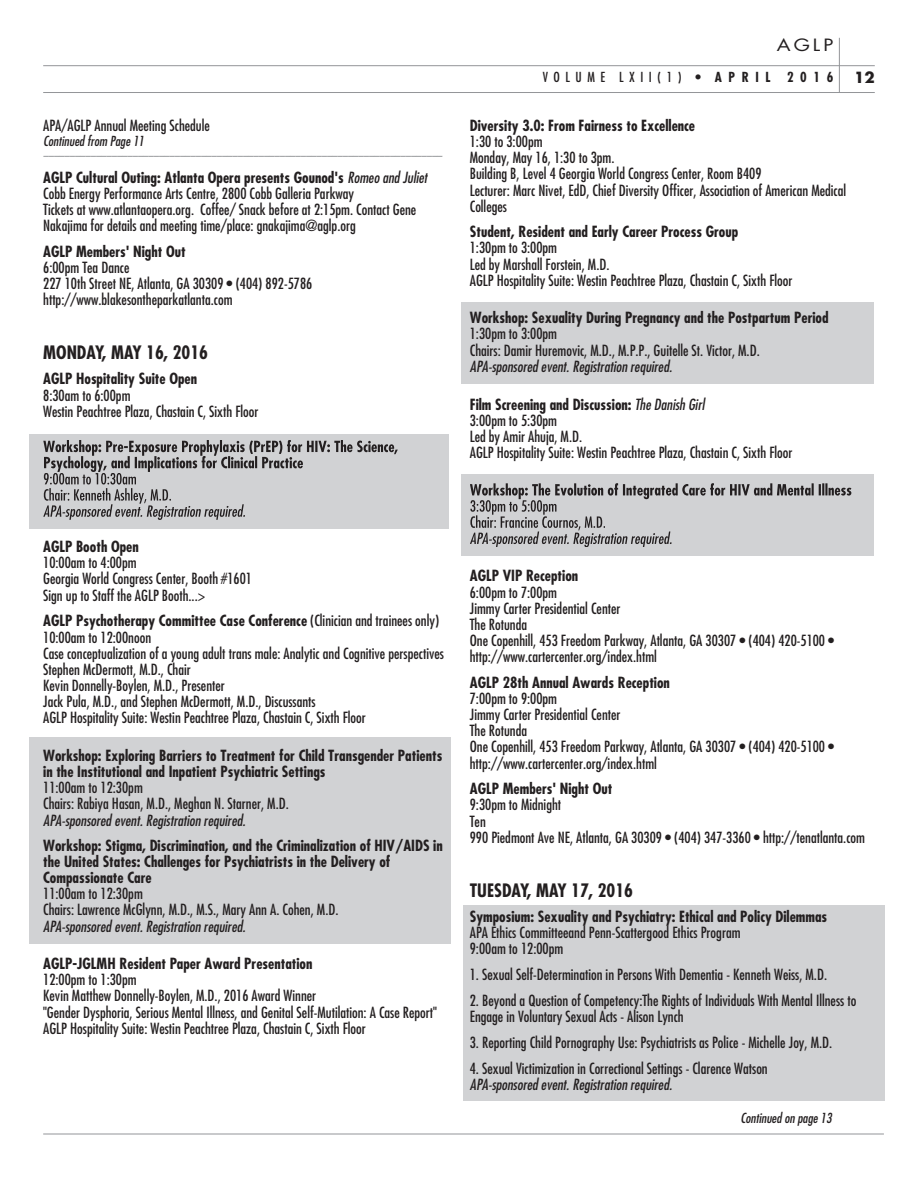
<style>
.page{position:relative;width:918px;height:1188px;background:#fff}
.page>*{position:absolute;margin:0;border:0;box-sizing:border-box;transform-origin:0 0}
.t1{font:700 condensed 18px "Futura";color:#231f20}
.t2{font:16.5px "Futura";color:#231f20;scale:1.2 1}
.t3{font:condensed 15px/16.2px "Futura";color:#231f20}
.t4{font:700 condensed 15px/16px "Futura";color:#231f20}
.t5{font:italic condensed 15px "Futura";color:#231f20}
.t6{font:700 15px "Futura";color:#231f20}
.t7{font:italic condensed 13.5px "Futura";color:#231f20}
.t8{font:condensed 13.5px "Futura";letter-spacing:.41em;color:#231f20}
.t9{font:italic condensed 10.5px "Futura";color:#808285}
.s1{font-weight:700}
.s2{font-style:italic}
</style>
<div class="page">
<div style="left:29px;top:738px;width:421px;height:206px;background:#d1d2d4"></div>
<div style="left:461px;top:302px;width:412px;height:82px;background:#d1d2d4"></div>
<div style="left:464px;top:905px;width:421px;height:195px;background:#d1d2d4"></div>
<hr style="left:43px;top:92px;width:832px;height:1px;background:#939598">
<hr style="left:43px;top:65px;width:832px;height:1px;background:#939598">
<hr style="left:839px;top:38px;width:1px;height:55px;background:#939598">
<hr style="left:43px;top:1134px;width:841px;height:1px;background:#939598">
<div style="left:461px;top:474px;width:412px;height:82px;background:#d1d2d4"></div>
<svg style="left:470px;top:483px;width:124px;height:64px"></svg>
<div style="left:29px;top:434px;width:419px;height:95px;background:#d1d2d4"></div>
<svg style="left:43px;top:440px;width:117px;height:80px"></svg>
<p class="t3" style="left:43px;top:117px;width:168px">APA/AGLP Annual Meeting Schedule</p>
<p class="t7" style="left:43px;top:133px;width:103px">Continued from Page 11</p>
<p class="t9" style="left:43px;top:149px;width:400px">––––––––––––––––––––––––––––––––––––––––––––––––––––––––––––––––––––––––––––</p>
<p class="t3" style="left:43px;top:169px;width:385px"><span class="s1">AGLP Cultural Outing: Atlanta Opera presents Gounod's</span> <span class="s2">Romeo and Juliet </span>Cobb Energy Performance Arts Centre, 2800 Cobb Galleria Parkway<br>Tickets at www.atlantaopera.org. Coffee/ Snack before at 2:15pm. Contact Gene Nakajima for details and meeting time/place: gnakajima@aglp.org</p>
<p class="t4" style="left:43px;top:243px;width:144px">AGLP Members' Night Out</p>
<p class="t3" style="left:43px;top:259px;width:271px">6:00pm Tea Dance<br>227 10th Street NE, Atlanta, GA 30309 • (404) 892-5786 http://www.blakesontheparkatlanta.com</p>
<p class="t1" style="left:43px;top:341px;width:166px">MONDAY, MAY 16, 2016</p>
<p class="t4" style="left:43px;top:371px;width:155px">AGLP Hospitality Suite Open</p>
<p class="t3" style="left:43px;top:387px;width:217px">8:30am to 6:00pm<br>Westin Peachtree Plaza, Chastain C, Sixth Floor</p>
<p class="t2" style="left:777px;top:34px;width:49px">AGLP</p>
<p class="t8" style="left:543px;top:68px;width:292px">VOLUME LXII(1) • <span class="s1">APRIL 2016</span></p>
<p class="t6" style="left:854px;top:67px;width:22px">12</p>
<p class="t4" style="left:470px;top:117px;width:227px">Diversity 3.0: From Fairness to Excellence</p>
<p class="t3" style="left:470px;top:133px;width:378px">1:30 to 3:00pm<br>Monday, May 16, 1:30 to 3pm.<br>Building B, Level 4 Georgia World Congress Center, Room B409<br>Lecturer: Marc Nivet, EdD, Chief Diversity Officer, Association of American Medical Colleges</p>
<p class="t4" style="left:470px;top:224px;width:270px">Student, Resident and Early Career Process Group</p>
<p class="t3" style="left:470px;top:239px;width:324px">1:30pm to 3:00pm<br>Led by Marshall Forstein, M.D.<br>AGLP Hospitality Suite: Westin Peachtree Plaza, Chastain C, Sixth Floor</p>
<p class="t4" style="left:470px;top:310px;width:360px">Workshop: Sexuality During Pregnancy and the Postpartum Period</p>
<p class="t3" style="left:470px;top:325px;width:291px">1:30pm to 3:00pm<br>Chairs: Damir Huremovic, M.D., M.P.P., Guitelle St. Victor, M.D.</p>
<p class="t5" style="left:470px;top:357px;width:204px">APA-sponsored event. Registration required.</p>
<p class="t3" style="left:470px;top:396px;width:324px"><span class="s1">Film Screening and Discussion:</span> <span class="s2">The Danish Girl<br></span>3:00pm to 5:30pm<br>Led by Amir Ahuja, M.D.<br>AGLP Hospitality Suite: Westin Peachtree Plaza, Chastain C, Sixth Floor</p>
<p class="t4" style="left:43px;top:538px;width:97px">AGLP Booth Open</p>
<p class="t3" style="left:43px;top:554px;width:210px">10:00am to 4:00pm<br>Georgia World Congress Center, Booth #1601<br>Sign up to Staff the AGLP Booth...&gt;</p>
<p class="t3" style="left:43px;top:612px;width:402px"><span class="s1">AGLP Psychotherapy Committee Case Conference</span> (Clinician and trainees only)<br>10:00am to 12:00noon<br>Case conceptualization of a young adult trans male: Analytic and Cognitive perspectives Stephen McDermott, M.D., Chair<br>Kevin Donnelly-Boylen, M.D., Presenter<br>Jack Pula, M.D., and Stephen McDermott, M.D., Discussants<br>AGLP Hospitality Suite: Westin Peachtree Plaza, Chastain C, Sixth Floor</p>
<p class="t4" style="left:43px;top:747px;width:401px">Workshop: Exploring Barriers to Treatment for Child Transgender Patients in the Institutional and Inpatient Psychiatric Settings</p>
<p class="t3" style="left:43px;top:779px;width:247px">11:00am to 12:30pm<br>Chairs: Rabiya Hasan, M.D., Meghan N. Starner, M.D.</p>
<p class="t5" style="left:43px;top:811px;width:204px">APA-sponsored event. Registration required.</p>
<p class="t4" style="left:43px;top:837px;width:401px">Workshop: Stigma, Discrimination, and the Criminalization of HIV/AIDS in the United States: Challenges for Psychiatrists in the Delivery of<br>Compassionate Care</p>
<p class="t3" style="left:43px;top:885px;width:297px">11:00am to 12:30pm<br>Chairs: Lawrence McGlynn, M.D., M.S., Mary Ann A. Cohen, M.D.</p>
<p class="t5" style="left:43px;top:917px;width:204px">APA-sponsored event. Registration required.</p>
<p class="t4" style="left:43px;top:955px;width:271px">AGLP-JGLMH Resident Paper Award Presentation</p>
<p class="t3" style="left:43px;top:971px;width:395px">12:00pm to 1:30pm<br>Kevin Matthew Donnelly-Boylen, M.D., 2016 Award Winner<br>"Gender Dysphoria, Serious Mental Illness, and Genital Self-Mutilation: A Case Report" AGLP Hospitality Suite: Westin Peachtree Plaza, Chastain C, Sixth Floor</p>
<p class="t4" style="left:470px;top:568px;width:110px">AGLP VIP Reception</p>
<p class="t3" style="left:470px;top:584px;width:366px">6:00pm to 7:00pm<br>Jimmy Carter Presidential Center<br>The Rotunda<br>One Copenhill, 453 Freedom Parkway, Atlanta, GA 30307 • (404) 420-5100 • http://www.cartercenter.org/index.html</p>
<p class="t4" style="left:470px;top:674px;width:202px">AGLP 28th Annual Awards Reception</p>
<p class="t3" style="left:470px;top:690px;width:366px">7:00pm to 9:00pm<br>Jimmy Carter Presidential Center<br>The Rotunda<br>One Copenhill, 453 Freedom Parkway, Atlanta, GA 30307 • (404) 420-5100 • http://www.cartercenter.org/index.html</p>
<p class="t4" style="left:470px;top:780px;width:144px">AGLP Members' Night Out</p>
<p class="t3" style="left:470px;top:796px;width:397px">9:30pm to Midnight<br>Ten<br>990 Piedmont Ave NE, Atlanta, GA 30309 • (404) 347-3360 • http://tenatlanta.com</p>
<p class="t1" style="left:470px;top:878px;width:165px">TUESDAY, MAY 17, 2016</p>
<p class="t4" style="left:470px;top:908px;width:359px">Symposium: Sexuality and Psychiatry: Ethical and Policy Dilemmas</p>
<p class="t3" style="left:470px;top:924px;width:272px">APA Ethics Committeeand Penn-Scattergood Ethics Program<br>9:00am to 12:00pm</p>
<p class="t3" style="left:470px;top:966px;width:359px">1. Sexual Self-Determination in Persons With Dementia - Kenneth Weiss, M.D.</p>
<p class="t3" style="left:470px;top:992px;width:388px">2. Beyond a Question of Competency:The Rights of Individuals With Mental Illness to<br>Engage in Voluntary Sexual Acts - Alison Lynch</p>
<p class="t3" style="left:470px;top:1034px;width:364px">3. Reporting Child Pornography Use: Psychiatrists as Police - Michelle Joy, M.D.</p>
<p class="t3" style="left:470px;top:1060px;width:299px">4. Sexual Victimization in Correctional Settings - Clarence Watson</p>
<p class="t5" style="left:470px;top:1075px;width:204px">APA-sponsored event. Registration required.</p>
<p class="t7" style="left:740px;top:1109px;width:93px">Continued on page 13</p>
</div>
